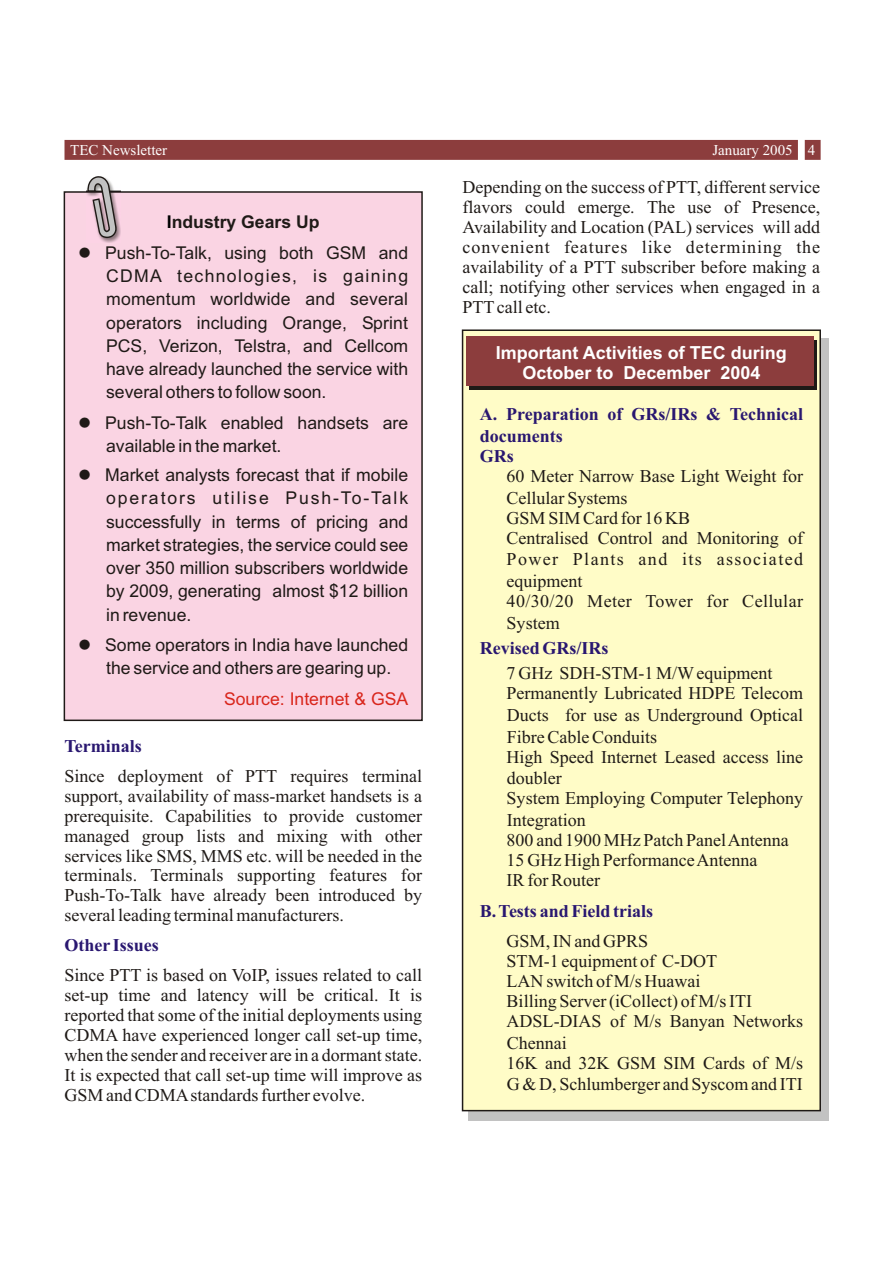
<style>
.page{position:relative;width:894px;height:1263px;background:#fff}
.page>*{position:absolute;margin:0;border:0;box-sizing:border-box;transform-origin:0 0}
.t1{font:18px/20px "Times New Roman";color:#1f1a17}
.t2{font:700 18px/21.8px "Times New Roman";color:#291770}
.t3{font:700 18px/20.1px "Arial";color:#fff;text-align:center}
.t4{font:18px/21.8px "Times New Roman";letter-spacing:.075em;color:#1f1a17}
.t5{font:18px/21.8px "Times New Roman";letter-spacing:.02em;color:#1f1a17}
.t6{font:17.7px/23.2px "Arial";color:#1f1a17;text-align:justify}
.t7{font:17.7px "Arial";color:#d9261c}
.t8{font:700 17.7px "Arial";color:#1f1a17}
.t9{font:15px "Times New Roman";color:#fff}
.s1{color:#000}
</style>
<div class="page">
<div style="left:468px;top:338px;width:361px;height:783px;background:#c2c2c2"></div>
<div style="left:65px;top:140px;width:756px;height:20px;background:#8c3d3d"></div>
<div style="left:462px;top:329px;width:359px;height:782px;background:#fffcc7;border:2px solid #1f1a17"></div>
<div style="left:64px;top:191px;width:359px;height:530px;background:#fad4e3;border:2px solid #1f1a17"></div>
<img style="left:100px;top:190px;width:20px;height:53px">
<svg style="left:87px;top:176px;width:30px;height:62px"></svg>
<div style="left:469px;top:340px;width:347px;height:50px;background:#1f1a17"></div>
<div style="left:466px;top:336px;width:348px;height:50px;background:#8c3d3d"></div>
<p class="t9" style="left:70px;top:145px;width:99px">TEC Newsletter</p>
<p class="t9" style="left:712px;top:145px;width:104px">January 2005 4</p>
<p class="t8" style="left:167px;top:216px;width:154px"><span class="s1">I</span>ndustry Gears Up</p>
<p class="t6" style="left:106px;top:243px;width:304px;text-indent:-28px">● Push-To-Talk, using both GSM and CDMA technologies, is gaining momentum worldwide and several operators including Orange, Sprint PCS, Verizon, Telstra, and Cellcom have already launched the service with several others to follow soon.</p>
<p class="t6" style="left:106px;top:412px;width:304px;text-indent:-28px">● Push-To-Talk enabled handsets are available in the market.</p>
<p class="t6" style="left:106px;top:465px;width:304px;text-indent:-28px">● Market analysts forecast that if mobile operators utilise Push-To-Talk successfully in terms of pricing and market strategies, the service could see over 350 million subscribers worldwide by 2009, generating almost $12 billion in revenue.</p>
<p class="t6" style="left:106px;top:635px;width:304px;text-indent:-28px">● Some operators in India have launched the service and others are gearing up.</p>
<p class="t7" style="left:224px;top:692px;width:186px">Source: Internet &amp; GSA</p>
<p class="t2" style="left:64px;top:737px;width:79px">Terminals</p>
<p class="t1" style="left:64px;top:768px;width:359px;text-align:justify">Since deployment of PTT requires terminal support, availability of mass-market handsets is a prerequisite. Capabilities to provide customer managed group lists and mixing with other services like SMS, MMS etc. will be needed in the terminals. Terminals supporting features for Push-To-Talk have already been introduced by several leading terminal manufacturers.</p>
<p class="t2" style="left:64px;top:936px;width:96px">Other Issues</p>
<p class="t1" style="left:64px;top:967px;width:359px;text-align:justify">Since PTT is based on VoIP, issues related to call set-up time and latency will be critical. It is reported that some of the initial deployments using CDMA have experienced longer call set-up time, when the sender and receiver are in a dormant state.<br>It is expected that call set-up time will improve as GSM and CDMA standards further evolve.</p>
<p class="t1" style="left:463px;top:179px;width:359px;text-align:justify">Depending on the success of PTT, different service flavors could emerge. The use of Presence, Availability and Location (PAL) services will add convenient features like determining the availability of a PTT subscriber before making a call; notifying other services when engaged in a PTT call etc.</p>
<p class="t3" style="left:496px;top:344px;width:292px">Important Activities of TEC during<br>October to December 2004</p>
<p class="t2" style="left:480px;top:405px;width:325px">A. Preparation of GRs/IRs &amp; Technical documents</p>
<p class="t2" style="left:480px;top:447px;width:36px">GRs</p>
<p class="t1" style="left:507px;top:467px;width:298px;line-height:21.8px">60 Meter Narrow Base Light Weight for<br>Cellular Systems</p>
<p class="t1" style="left:507px;top:509px;width:298px">GSM SIM Card for 16 KB<br>Centralised Control and Monitoring of</p>
<p class="t4" style="left:507px;top:550px;width:298px">Power Plants and its associated equipment</p>
<p class="t5" style="left:507px;top:592px;width:298px">40/30/20 Meter Tower for Cellular<br>System</p>
<p class="t1" style="left:507px;top:665px;width:298px">7 GHz SDH-STM-1 M/W equipment<br>Permanently Lubricated HDPE Telecom</p>
<p class="t1" style="left:507px;top:706px;width:298px;line-height:21.8px">Ducts for use as Underground Optical<br>Fibre Cable Conduits</p>
<p class="t1" style="left:507px;top:748px;width:298px;line-height:21.8px">High Speed Internet Leased access line doubler</p>
<p class="t1" style="left:507px;top:789px;width:298px;line-height:21.8px">System Employing Computer Telephony<br>Integration</p>
<p class="t1" style="left:507px;top:832px;width:284px">800 and 1900 MHz Patch Panel Antenna<br>15 GHz High Performance Antenna<br>IR for Router</p>
<p class="t2" style="left:480px;top:639px;width:130px">Revised GRs/IRs</p>
<p class="t2" style="left:480px;top:902px;width:175px">B. Tests and Field trials</p>
<p class="t1" style="left:507px;top:933px;width:298px">GSM, IN and GPRS<br>STM-1 equipment of C-DOT<br>LAN switch of M/s Huawai<br>Billing Server (iCollect) of M/s ITI<br>ADSL-DIAS of M/s Banyan Networks</p>
<p class="t1" style="left:507px;top:1035px;width:298px">Chennai<br>16K and 32K GSM SIM Cards of M/s</p>
<p class="t1" style="left:507px;top:1076px;width:298px">G &amp; D, Schlumberger and Syscom and ITI</p>
</div>
